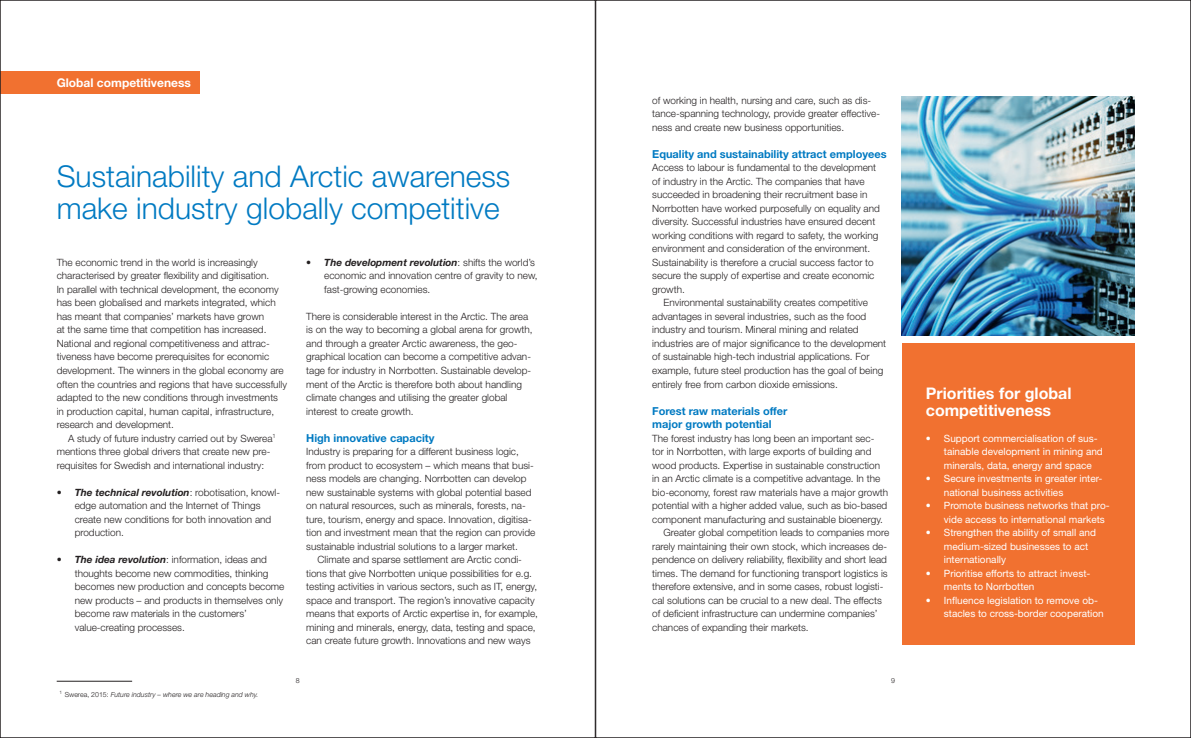
<style>
.page{position:relative;width:1191px;height:738px;background:#fff}
.page>*{position:absolute;margin:0;border:0;box-sizing:border-box;transform-origin:0 0}
.t1{font:300 30px/31px "Helvetica Neue LT Std";color:#007ac2}
.t2{font:700 16px/17px "Helvetica Neue LT Std";color:#fff}
.t3{font:700 12px "Helvetica Neue LT Std";color:#fff}
.t4{font:700 11px/13.5px "Helvetica Neue LT Std";color:#007ac2}
.t5{font:300 10px/13.5px "Helvetica Neue LT Std";color:#231f20}
.t6{font:10px/13.5px "Helvetica Neue LT Std";color:#fff}
.t7{font:italic 300 7px "Helvetica Neue LT Std";color:#231f20}
.t8{font:300 7px "Helvetica Neue LT Std";color:#231f20}
.s1{font-weight:700;font-style:italic}
.s2{font-style:normal}
</style>
<div class="page">
<hr style="left:57px;top:680px;width:75px;height:1px;background:#231f20">
<div style="left:0;top:71px;width:199px;height:23px;background:#f17130"></div>
<div style="left:901px;top:343px;width:233px;height:301px;background:#f17130"></div>
<img style="left:901px;top:97px;width:233px;height:238px">
<p class="t3" style="left:57px;top:75px;width:136px">Global competitiveness</p>
<h1 class="t1" style="left:57px;top:160px;width:455px">Sustainability and Arctic awareness make industry globally competitive</h1>
<p class="t5" style="left:57px;top:255px;width:232px">The economic trend in the world is increasingly characterised by greater flexibility and digitisation.<br>In parallel with technical development, the economy has been globalised and markets integrated, which has meant that companies’ markets have grown<br>at the same time that competition has increased.<br>National and regional competitiveness and attrac&shy;tiveness have become prerequisites for economic development. The winners in the global economy are often the countries and regions that have successfully adapted to the new conditions through investments in production capital, human capital, infrastructure, research and development.</p>
<p class="t5" style="left:57px;top:430px;width:221px;text-indent:11px">A study of future industry carried out by Swerea<sup>1 </sup>mentions three global drivers that create new pre&shy;requisites for Swedish and international industry:</p>
<p class="t5" style="left:75px;top:484px;width:207px;text-indent:-18px"><span class="s1">• The technical revolution</span>: robotisation, knowl&shy;edge automation and the Internet of Things create new conditions for both innovation and production.</p>
<p class="t5" style="left:75px;top:552px;width:211px;text-indent:-18px"><span class="s1">• The idea revolution</span>: information, ideas and thoughts become new commodities, thinking becomes new production and concepts become new products – and products in themselves only become raw materials in the customers’ value-creating processes.</p>
<p class="t5" style="left:324px;top:255px;width:215px;text-indent:-18px"><span class="s1">• The development revolution</span>: shifts the world’s economic and innovation centre of gravity to new, fast-growing economies.</p>
<p class="t5" style="left:306px;top:309px;width:228px">There is considerable interest in the Arctic. The area is on the way to becoming a global arena for growth, and through a greater Arctic awareness, the geo&shy;graphical location can become a competitive advan&shy;tage for industry in Norrbotten. Sustainable develop&shy;ment of the Arctic is therefore both about handling climate changes and utilising the greater global interest to create growth.</p>
<p class="t4" style="left:306px;top:430px;width:130px">High innovative capacity</p>
<p class="t5" style="left:306px;top:444px;width:230px">Industry is preparing for a different business logic, from product to ecosystem – which means that busi&shy;ness models are changing. Norrbotten can develop new sustainable systems with global potential based on natural resources, such as minerals, forests, na&shy;ture, tourism, energy and space. Innovation, digitisa&shy;tion and investment mean that the region can provide sustainable industrial solutions to a larger market.</p>
<p class="t5" style="left:306px;top:552px;width:233px;text-indent:11px">Climate and sparse settlement are Arctic condi&shy;tions that give Norrbotten unique possibilities for e.g. testing activities in various sectors, such as IT, energy, space and transport. The region’s innovative capacity means that exports of Arctic expertise in, for example, mining and minerals, energy, data, testing and space, can create future growth. Innovations and new ways</p>
<p class="t5" style="left:652px;top:93px;width:229px">of working in health, nursing and care, such as dis&shy;tance-spanning technology, provide greater effective&shy;ness and create new business opportunities.</p>
<p class="t4" style="left:652px;top:147px;width:236px">Equality and sustainability attract employees</p>
<p class="t5" style="left:652px;top:160px;width:229px">Access to labour is fundamental to the development of industry in the Arctic. The companies that have succeeded in broadening their recruitment base in Norrbotten have worked purposefully on equality and diversity. Successful industries have ensured decent working conditions with regard to safety, the working environment and consideration of the environment.<br>Sustainability is therefore a crucial success factor to secure the supply of expertise and create economic growth.</p>
<p class="t5" style="left:652px;top:295px;width:235px;text-indent:11px">Environmental sustainability creates competitive advantages in several industries, such as the food industry and tourism. Mineral mining and related industries are of major significance to the development of sustainable high-tech industrial applications. For example, future steel production has the goal of being entirely free from carbon dioxide emissions.</p>
<p class="t4" style="left:652px;top:403px;width:137px">Forest raw materials offer major growth potential</p>
<p class="t5" style="left:652px;top:430px;width:224px">The forest industry has long been an important sec-</p>
<p class="t5" style="left:652px;top:444px;width:221px">tor in Norrbotten, with large exports of building and</p>
<p class="t5" style="left:652px;top:457px;width:229px">wood products. Expertise in sustainable construction</p>
<p class="t5" style="left:652px;top:471px;width:230px">in an Arctic climate is a competitive advantage. In the</p>
<p class="t5" style="left:652px;top:484px;width:237px">bio-economy, forest raw materials have a major growth</p>
<p class="t5" style="left:652px;top:498px;width:237px">potential with a higher added value, such as bio-based</p>
<p class="t5" style="left:652px;top:511px;width:232px">component manufacturing and sustainable bioenergy.</p>
<p class="t5" style="left:663px;top:525px;width:227px">Greater global competition leads to companies more</p>
<p class="t5" style="left:652px;top:538px;width:236px">rarely maintaining their own stock, which increases de-</p>
<p class="t5" style="left:652px;top:552px;width:236px">pendence on delivery reliability, flexibility and short lead</p>
<p class="t5" style="left:652px;top:565px;width:237px">times. The demand for functioning transport logistics is</p>
<p class="t5" style="left:652px;top:579px;width:233px">therefore extensive, and in some cases, robust logisti-</p>
<p class="t5" style="left:652px;top:592px;width:231px">cal solutions can be crucial to a new deal. The effects</p>
<p class="t5" style="left:652px;top:606px;width:227px">of deficient infrastructure can undermine companies’</p>
<p class="t5" style="left:652px;top:619px;width:158px">chances of expanding their markets.</p>
<p class="t7" style="left:59px;top:689px;width:200px"><sup>1</sup> <span class="s2">Swerea, 2015:</span> Future industry – where we are heading and why.</p>
<p class="t8" style="left:296px;top:675px;width:5px">8</p>
<p class="t8" style="left:891px;top:675px;width:5px">9</p>
<h2 class="t2" style="left:926px;top:384px;width:147px">Priorities for global competitiveness</h2>
<p class="t6" style="left:944px;top:431px;width:160px;text-indent:-18px">• Support commercialisation of sus&shy;tainable development in mining and minerals, data, energy and space</p>
<p class="t6" style="left:944px;top:471px;width:160px;text-indent:-18px">• Secure investments in greater inter&shy;national business activities</p>
<p class="t6" style="left:944px;top:498px;width:167px;text-indent:-18px">• Promote business networks that pro&shy;vide access to international markets</p>
<p class="t6" style="left:944px;top:525px;width:154px;text-indent:-18px">• Strengthen the ability of small and medium-sized businesses to act internationally</p>
<p class="t6" style="left:944px;top:566px;width:148px;text-indent:-18px">• Prioritise efforts to attract invest&shy;ments to Norrbotten</p>
<p class="t6" style="left:944px;top:593px;width:161px;text-indent:-18px">• Influence legislation to remove ob&shy;stacles to cross-border cooperation</p>
</div>
